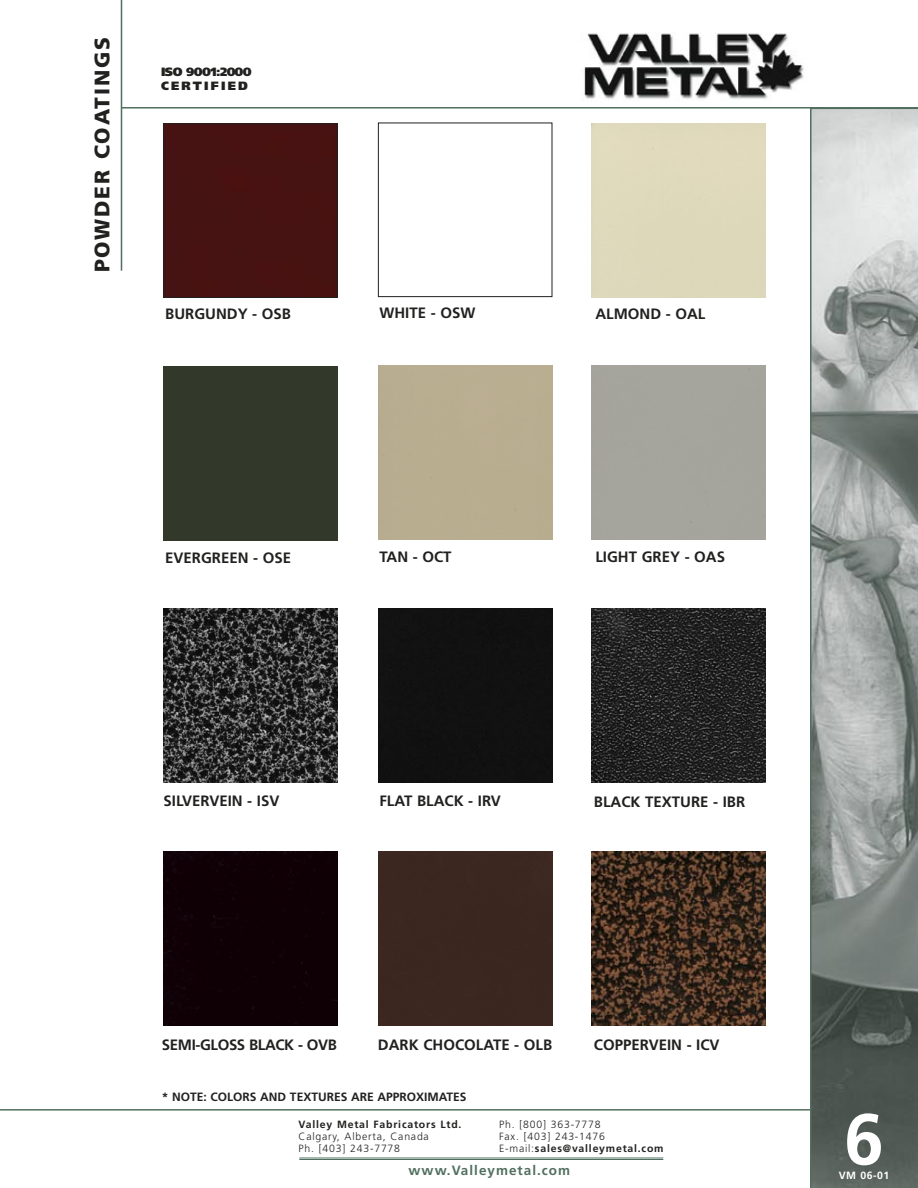
<style>
.page{position:relative;width:918px;height:1188px;background:#fff}
.page>*{position:absolute;margin:0;border:0;box-sizing:border-box;transform-origin:0 0}
.t1{font:700 72px "Frutiger";color:#fff}
.t2{font:900 21px "Frutiger";letter-spacing:.085em;color:#212120}
.t3{font:700 15px "Frutiger";color:#212120}
.t4{font:700 15px "Frutiger";letter-spacing:-.025em;color:#212120}
.t5{font:700 13.5px "Frutiger";letter-spacing:.075em;color:#506f5e}
.t6{font:700 12px "Frutiger";color:#212120}
.t7{font:900 12px/13.5px "Frutiger";letter-spacing:.06em;color:#212120}
.t8{font:300 10.5px/12px "Frutiger";letter-spacing:.075em;color:#212120}
.t9{font:700 10.5px "Frutiger";letter-spacing:.075em;color:#212120}
.t10{font:700 10.5px "Frutiger";color:#fff}
.s1{font-weight:700}
</style>
<div class="page">
<hr style="left:122px;top:107px;width:796px;height:2px;background:#506f5e">
<hr style="left:0;top:1109px;width:918px;height:2px;background:#506f5e">
<svg style="left:810px;top:109px;width:108px;height:1079px"></svg>
<hr style="left:121px;top:0;width:1px;height:271px;background:#506f5e">
<div style="left:378px;top:123px;width:174px;height:174px;border:1px solid #212120"></div>
<img style="left:592px;top:609px;width:174px;height:174px">
<div style="left:378px;top:609px;width:174px;height:174px;background:#111"></div>
<img style="left:592px;top:852px;width:174px;height:174px">
<div style="left:378px;top:851px;width:174px;height:175px;background:#3b271f"></div>
<img style="left:163px;top:609px;width:174px;height:174px">
<div style="left:163px;top:852px;width:174px;height:174px;background:#0f0005"></div>
<img style="left:584px;top:33px;width:220px;height:66px">
<div style="left:165px;top:125px;width:170px;height:171px;background:#461312"></div>
<div style="left:163px;top:123px;width:174px;height:175px;border:1px solid #212120"></div>
<div style="left:163px;top:366px;width:174px;height:174px;background:#32392a"></div>
<hr style="left:299px;top:1159px;width:364px;height:1px;background:#506f5e">
<hr style="left:299px;top:1158px;width:364px;height:1px;background:#506f5e">
<h2 class="t2" style="left:90px;top:272px;width:236px;rotate:-90deg">POWDER COATINGS</h2>
<p class="t7" style="left:161px;top:65px;width:92px">ISO 9001:2000<br>CERTIFIED</p>
<p class="t3" style="left:165px;top:305px;width:127px">BURGUNDY - OSB</p>
<p class="t3" style="left:379px;top:304px;width:97px">WHITE - OSW</p>
<p class="t3" style="left:595px;top:305px;width:111px">ALMOND - OAL</p>
<p class="t3" style="left:165px;top:549px;width:127px">EVERGREEN - OSE</p>
<p class="t3" style="left:379px;top:548px;width:74px">TAN - OCT</p>
<p class="t3" style="left:595px;top:548px;width:131px">LIGHT GREY - OAS</p>
<p class="t3" style="left:163px;top:792px;width:117px">SILVERVEIN - ISV</p>
<p class="t3" style="left:379px;top:792px;width:123px">FLAT BLACK - IRV</p>
<p class="t3" style="left:594px;top:793px;width:153px">BLACK TEXTURE - IBR</p>
<p class="t4" style="left:162px;top:1036px;width:177px">SEMI-GLOSS BLACK - OVB</p>
<p class="t3" style="left:378px;top:1036px;width:176px">DARK CHOCOLATE - OLB</p>
<p class="t3" style="left:594px;top:1036px;width:127px">COPPERVEIN - ICV</p>
<p class="t6" style="left:162px;top:1089px;width:306px">* NOTE: COLORS AND TEXTURES ARE APPROXIMATES</p>
<p class="t8" style="left:499px;top:1118px;width:166px">Ph. [800] 363-7778<br>Fax. [403] 243-1476<br>E-mail:<span class="s1">sales@valleymetal.com</span></p>
<p class="t5" style="left:409px;top:1162px;width:163px">www.Valleymetal.com</p>
<p class="t9" style="left:299px;top:1118px;width:164px">Valley Metal Fabricators Ltd.</p>
<p class="t8" style="left:299px;top:1130px;width:132px">Calgary, Alberta, Canada<br>Ph. [403] 243-7778</p>
<h1 class="t1" style="left:844px;top:1097px;width:42px">6</h1>
<p class="t10" style="left:839px;top:1169px;width:52px">VM 06-01</p>
</div>
